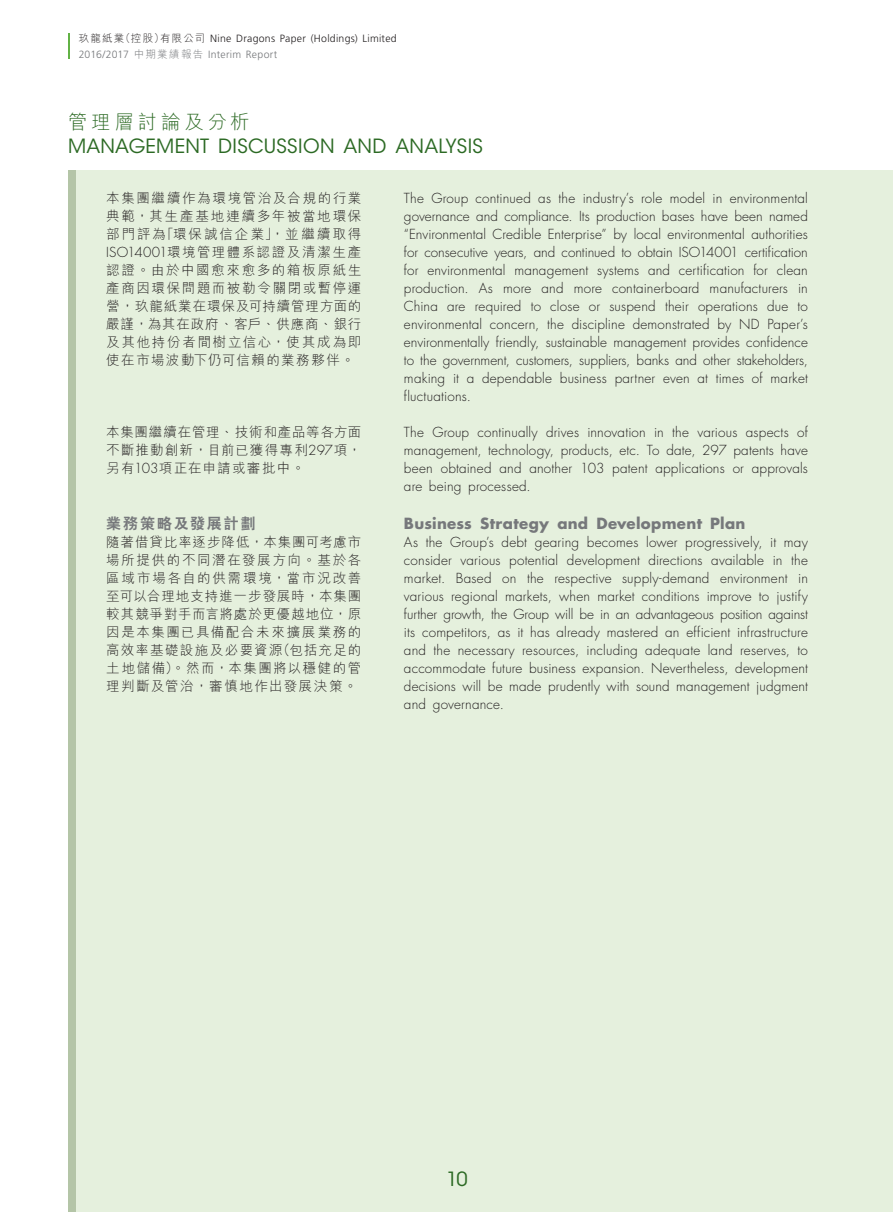
<style>
.page{position:relative;width:893px;height:1212px;background:#fff}
.page>*{position:absolute;margin:0;border:0;box-sizing:border-box;transform-origin:0 0}
.t1{font:19.5px "ITC Avant Garde Std";letter-spacing:.01em;color:#2c6a24}
.t2{font:300 19.5px "M Hei HK";letter-spacing:.18em;color:#2c6a24}
._04___H2{font:700 15px "Futura Std";letter-spacing:.02em;color:#76787b}
._04___H2-2{font:800 15px "C Hei 2 HK";letter-spacing:.12em;color:#76787b}
._11_P0{font:300 13.5px/18px "Futura Std";letter-spacing:.015em;color:#231f20;text-align:justify}
._11_P0-2{font:300 13.5px/18px "M Hei HK";letter-spacing:.095em;color:#231f20;text-align:justify}
.t3{font:300 10.5px/15.8px "Frutiger LT Std";letter-spacing:.025em;color:#231f20}
.s1{font-family:"M Hei HK"}
.s2{color:#76787b}
.s3{font-family:"M Hei HK";color:#76787b}
.s4{font-family:"Futura Std"}
</style>
<div class="page">
<div style="left:77px;top:170px;width:816px;height:1042px;background:#e5f0dd"></div>
<hr style="left:68px;top:33px;width:2px;height:25px;background:#62b245">
<p class="t3" style="left:79px;top:31px;width:320px"><span class="s1">玖龍紙業（控股）有限公司</span> Nine Dragons Paper (Holdings) Limited<br><span class="s2">2016/2017</span> <span class="s3">中期業績報告</span> <span class="s2">Interim Report</span></p>
<h1 class="t2" style="left:68px;top:108px;width:183px">管理層討論及分析</h1>
<h1 class="t1" style="left:68px;top:134px;width:416px">MANAGEMENT DISCUSSION AND ANALYSIS</h1>
<p class="_11_P0-2" style="left:106px;top:189px;width:257px">本集團繼續作為環境管治及合規的行業典範，其生產基地連續多年被當地環保部門評為「環保誠信企業」，並繼續取得<span class="s4">ISO14001</span>環境管理體系認證及清潔生產認證。由於中國愈來愈多的箱板原紙生產商因環保問題而被勒令關閉或暫停運營，玖龍紙業在環保及可持續管理方面的嚴謹，為其在政府、客戶、供應商、銀行及其他持份者間樹立信心，使其成為即使在市場波動下仍可信賴的業務夥伴。</p>
<p class="_11_P0-2" style="left:106px;top:423px;width:257px">本集團繼續在管理、技術和產品等各方面不斷推動創新，目前已獲得專利<span class="s4">297</span>項，另有<span class="s4">103</span>項正在申請或審批中。</p>
<p class="_04___H2-2" style="left:106px;top:513px;width:151px">業務策略及發展計劃</p>
<p class="_11_P0-2" style="left:106px;top:532px;width:257px">隨著借貸比率逐步降低，本集團可考慮市場所提供的不同潛在發展方向。基於各區域市場各自的供需環境，當市況改善至可以合理地支持進一步發展時，本集團較其競爭對手而言將處於更優越地位，原因是本集團已具備配合未來擴展業務的高效率基礎設施及必要資源（包括充足的土地儲備）。然而，本集團將以穩健的管理判斷及管治，審慎地作出發展決策。</p>
<p class="_11_P0" style="left:404px;top:190px;width:405px">The Group continued as the industry’s role model in environmental governance and compliance. Its production bases have been named “Environmental Credible Enterprise” by local environmental authorities for consecutive years, and continued to obtain ISO14001 certification for environmental management systems and certification for clean production. As more and more containerboard manufacturers in China are required to close or suspend their operations due to environmental concern, the discipline demonstrated by ND Paper’s environmentally friendly, sustainable management provides confidence to the government, customers, suppliers, banks and other stakeholders, making it a dependable business partner even at times of market fluctuations.</p>
<p class="_11_P0" style="left:404px;top:424px;width:405px">The Group continually drives innovation in the various aspects of management, technology, products, etc. To date, 297 patents have been obtained and another 103 patent applications or approvals are being processed.</p>
<p class="_04___H2" style="left:404px;top:513px;width:343px">Business Strategy and Development Plan</p>
<p class="_11_P0" style="left:404px;top:533px;width:405px">As the Group’s debt gearing becomes lower progressively, it may consider various potential development directions available in the market. Based on the respective supply-demand environment in various regional markets, when market conditions improve to justify further growth, the Group will be in an advantageous position against its competitors, as it has already mastered an efficient infrastructure and the necessary resources, including adequate land reserves, to accommodate future business expansion. Nevertheless, development decisions will be made prudently with sound management judgment and governance.</p>
<p class="t1" style="left:446px;top:1167px;width:23px">10</p>
</div>
